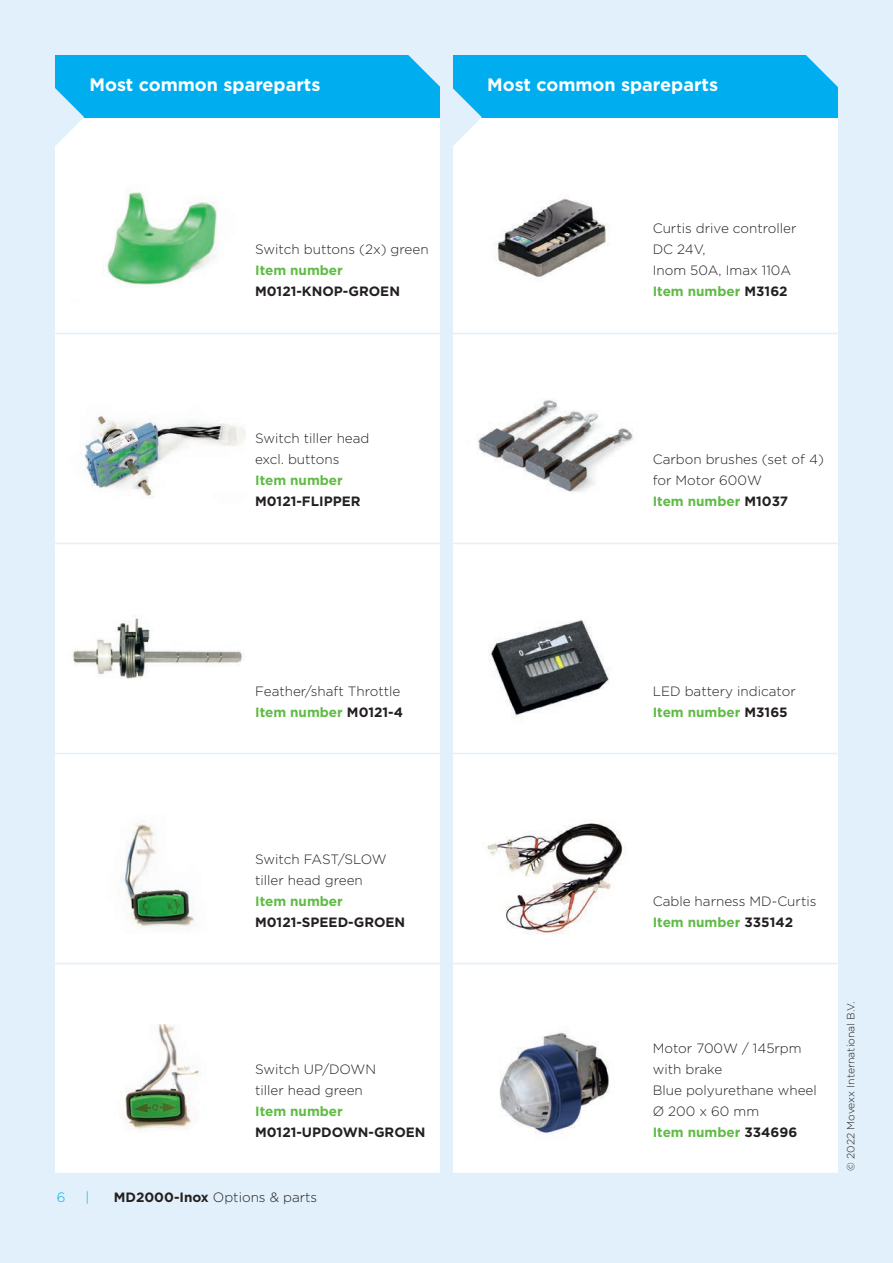
<style>
.page{position:relative;width:893px;height:1263px;background:#e1f0fa}
.page>*{position:absolute;margin:0;border:0;box-sizing:border-box;transform-origin:0 0}
.t1{font:700 18px "Gotham";color:#fff}
.t2{font:300 13.5px/21px "Gotham";color:#231f20}
.t3{font:700 13.5px "Gotham";color:#231f20}
.t4{font:700 13.5px "Gotham";color:#60bb46}
.t5{font:300 13.5px "Gotham";color:#00aeef}
.t6{font:300 10.5px "Gotham";color:#231f20}
.s1{font-weight:700;color:#60bb46}
.s2{font-weight:700}
</style>
<div class="page">
<div style="left:55px;top:55px;width:385px;height:1118px;background:#fff"></div>
<div style="left:453px;top:55px;width:385px;height:1119px;background:#fff"></div>
<div style="left:55px;top:55px;width:385px;height:62px;background:#00aeef"></div>
<div style="left:453px;top:55px;width:385px;height:62px;background:#00aeef"></div>
<svg style="left:55px;top:88px;width:29px;height:58px"></svg>
<svg style="left:404px;top:55px;width:78px;height:91px"></svg>
<svg style="left:806px;top:55px;width:32px;height:32px"></svg>
<hr style="left:55px;top:333px;width:385px;height:1px;background:#e1f0fa">
<hr style="left:55px;top:543px;width:385px;height:1px;background:#e1f0fa">
<hr style="left:55px;top:753px;width:385px;height:1px;background:#e1f0fa">
<hr style="left:55px;top:963px;width:385px;height:1px;background:#e1f0fa">
<img style="left:106px;top:190px;width:112px;height:96px">
<img style="left:80px;top:416px;width:166px;height:80px">
<img style="left:72px;top:617px;width:170px;height:62px">
<img style="left:120px;top:821px;width:75px;height:108px">
<img style="left:125px;top:1024px;width:76px;height:105px">
<hr style="left:453px;top:333px;width:385px;height:1px;background:#e1f0fa">
<hr style="left:453px;top:543px;width:385px;height:1px;background:#e1f0fa">
<hr style="left:453px;top:753px;width:385px;height:1px;background:#e1f0fa">
<hr style="left:453px;top:963px;width:385px;height:1px;background:#e1f0fa">
<hr style="left:453px;top:1173px;width:385px;height:1px;background:#e1f0fa">
<img style="left:496px;top:199px;width:111px;height:79px">
<img style="left:477px;top:400px;width:157px;height:92px">
<img style="left:489px;top:619px;width:121px;height:100px">
<img style="left:487px;top:823px;width:140px;height:112px">
<img style="left:499px;top:1032px;width:111px;height:102px">
<h1 class="t1" style="left:89px;top:73px;width:232px">Most common spareparts</h1>
<h1 class="t1" style="left:487px;top:73px;width:232px">Most common spareparts</h1>
<p class="t2" style="left:255px;top:239px;width:175px">Switch buttons (2x) green</p>
<p class="t4" style="left:255px;top:262px;width:89px">Item number</p>
<p class="t3" style="left:255px;top:283px;width:146px">M0121-KNOP-GROEN</p>
<p class="t2" style="left:255px;top:428px;width:116px">Switch tiller head excl. buttons</p>
<p class="t4" style="left:255px;top:472px;width:89px">Item number</p>
<p class="t3" style="left:255px;top:493px;width:107px">M0121-FLIPPER</p>
<p class="t2" style="left:653px;top:218px;width:145px">Curtis drive controller<br>DC 24V,<br>Inom 50A, Imax 110A<br><span class="s1">Item number</span> <span class="s2">M3162</span></p>
<p class="t2" style="left:653px;top:449px;width:173px">Carbon brushes (set of 4) for Motor 600W<br><span class="s1">Item number</span> <span class="s2">M1037</span></p>
<p class="t2" style="left:255px;top:680px;width:149px">Feather/shaft Throttle<br><span class="s1">Item number</span> <span class="s2">M0121-4</span></p>
<p class="t2" style="left:255px;top:848px;width:133px">Switch FAST/SLOW tiller head green</p>
<p class="t4" style="left:255px;top:892px;width:89px">Item number</p>
<p class="t3" style="left:255px;top:913px;width:152px">M0121-SPEED-GROEN</p>
<p class="t2" style="left:255px;top:1058px;width:123px">Switch UP/DOWN tiller head green</p>
<p class="t4" style="left:255px;top:1102px;width:89px">Item number</p>
<p class="t3" style="left:255px;top:1123px;width:172px">M0121-UPDOWN-GROEN</p>
<p class="t5" style="left:57px;top:1189px;width:10px">6</p>
<p class="t5" style="left:86px;top:1189px;width:5px">|</p>
<p class="t2" style="left:114px;top:1186px;width:205px"><span class="s2">MD2000-Inox</span> Options &amp; parts</p>
<p class="t2" style="left:653px;top:680px;width:145px">LED battery indicator<br><span class="s1">Item number</span> <span class="s2">M3165</span></p>
<p class="t2" style="left:653px;top:890px;width:165px">Cable harness MD-Curtis<br><span class="s1">Item number</span> <span class="s2">335142</span></p>
<p class="t2" style="left:653px;top:1037px;width:166px">Motor 700W / 145rpm with brake<br>Blue polyurethane wheel<br>Ø 200 x 60 mm<br><span class="s1">Item number</span> <span class="s2">334696</span></p>
<p class="t6" style="left:844px;top:1171px;width:170px;rotate:-90deg">© 2022 Movexx International B.V.</p>
</div>
